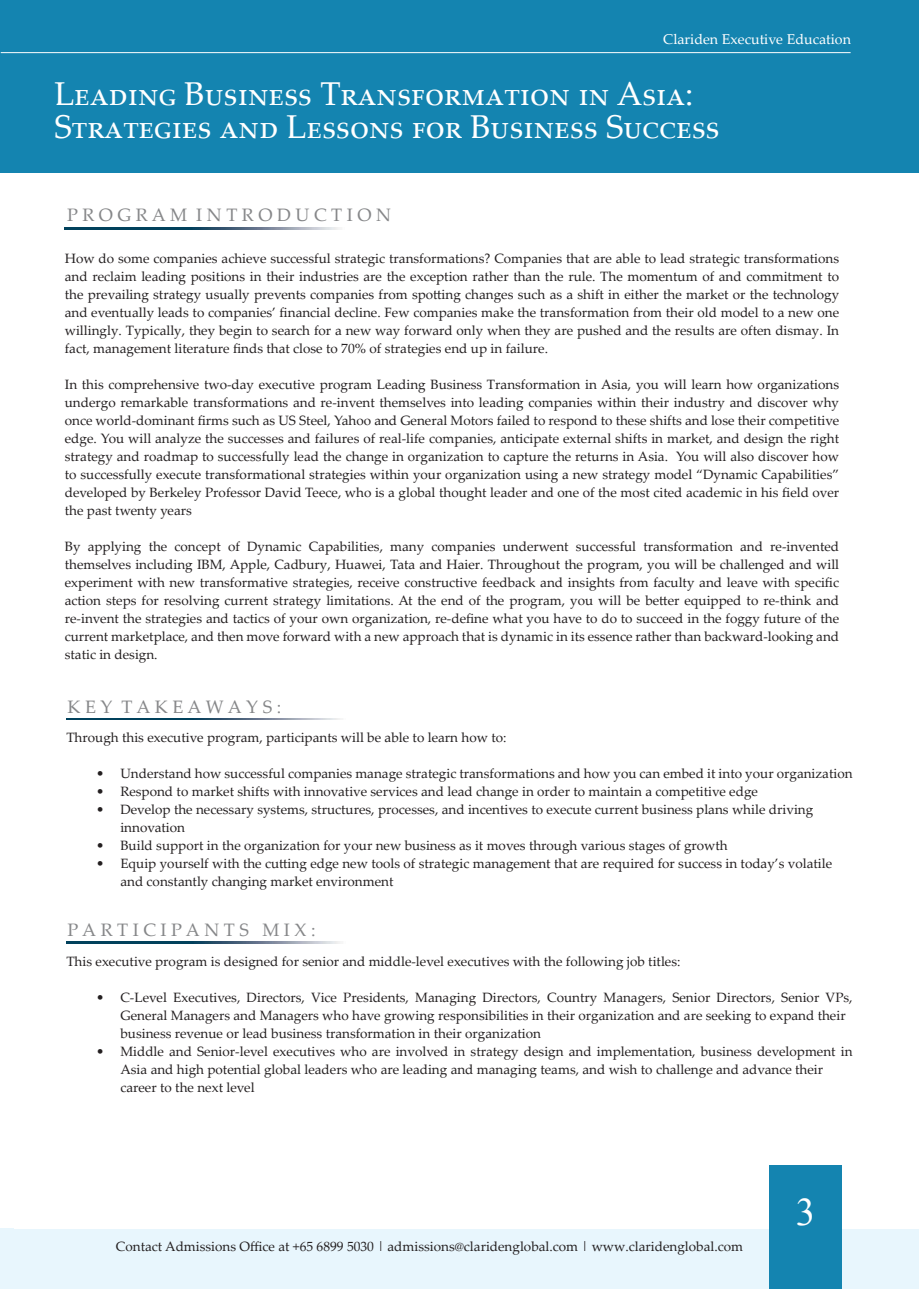
<style>
.page{position:relative;width:919px;height:1289px;background:#fff}
.page>*{position:absolute;margin:0;border:0;box-sizing:border-box;transform-origin:0 0}
.t1{font:39px "Times New Roman";color:#fff}
.t2{font:33px/33px "Palatino Linotype";color:#fff}
.t3{font:18px "Palatino Linotype";color:#868789}
.t4{font:14.25px "Palatino Linotype";color:#fff}
.t5{font:13.5px/18px "Palatino Linotype";color:#231f20}
</style>
<div class="page">
<div style="left:0;top:0;width:918px;height:173px;background:#1484b0"></div>
<div style="left:0;top:1227px;width:13px;height:61px;background:#e8f6fd"></div>
<img style="left:65px;top:227px;width:274px;height:2px">
<div style="left:0;top:1229px;width:918px;height:59px;background:#e8f6fd"></div>
<img style="left:66px;top:718px;width:274px;height:1px">
<img style="left:66px;top:942px;width:274px;height:1px">
<div style="left:769px;top:1165px;width:72px;height:123px;background:#1484b0"></div>
<hr style="left:1px;top:52px;width:849px;height:1px;background:#fff">
<p class="t4" style="left:663px;top:29px;width:189px">Clariden Executive Education</p>
<p class="t2" style="left:54px;top:76px;width:666px">Leading Business Transformation in Asia:<br>Strategies and Lessons for Business Success</p>
<p class="t3" style="left:67px;top:202px;width:325px">P R O G R A M I N T R O D U C T I O N</p>
<p class="t5" style="left:65px;top:249px;width:775px;text-align:justify">How do some companies achieve successful strategic transformations? Companies that are able to lead strategic transformations and reclaim leading positions in their industries are the exception rather than the rule. The momentum of and commitment to the prevailing strategy usually prevents companies from spotting changes such as a shift in either the market or the technology and eventually leads to companies’ financial decline. Few companies make the transformation from their old model to a new one willingly. Typically, they begin to search for a new way forward only when they are pushed and the results are often dismay. In fact, management literature finds that close to 70% of strategies end up in failure.</p>
<p class="t5" style="left:65px;top:375px;width:775px;text-align:justify">In this comprehensive two-day executive program Leading Business Transformation in Asia, you will learn how organizations undergo remarkable transformations and re-invent themselves into leading companies within their industry and discover why once world-dominant firms such as US Steel, Yahoo and General Motors failed to respond to these shifts and lose their competitive edge. You will analyze the successes and failures of real-life companies, anticipate external shifts in market, and design the right strategy and roadmap to successfully lead the change in organization to capture the returns in Asia. You will also discover how to successfully execute transformational strategies within your organization using a new strategy model “Dynamic Capabilities” developed by Berkeley Professor David Teece, who is a global thought leader and one of the most cited academic in his field over the past twenty years</p>
<p class="t5" style="left:65px;top:537px;width:775px;text-align:justify">By applying the concept of Dynamic Capabilities, many companies underwent successful transformation and re-invented themselves including IBM, Apple, Cadbury, Huawei, Tata and Haier. Throughout the program, you will be challenged and will experiment with new transformative strategies, receive constructive feedback and insights from faculty and leave with specific action steps for resolving current strategy limitations. At the end of the program, you will be better equipped to re-think and re-invent the strategies and tactics of your own organization, re-define what you have to do to succeed in the foggy future of the current marketplace, and then move forward with a new approach that is dynamic in its essence rather than backward-looking and static in design.</p>
<p class="t3" style="left:67px;top:693px;width:215px">K E Y T A K E A W A Y S :</p>
<p class="t5" style="left:66px;top:728px;width:441px">Through this executive program, participants will be able to learn how to:</p>
<p class="t5" style="left:96px;top:764px;width:758px">• Understand how successful companies manage strategic transformations and how you can embed it into your organization</p>
<p class="t5" style="left:96px;top:782px;width:663px">• Respond to market shifts with innovative services and lead change in order to maintain a competitive edge</p>
<p class="t5" style="left:120px;top:800px;width:694px;text-indent:-24px">• Develop the necessary systems, structures, processes, and incentives to execute current business plans while driving innovation</p>
<p class="t5" style="left:96px;top:836px;width:633px">• Build support in the organization for your new business as it moves through various stages of growth</p>
<p class="t5" style="left:120px;top:854px;width:713px;text-indent:-24px">• Equip yourself with the cutting edge new tools of strategic management that are required for success in today’s volatile and constantly changing market environment</p>
<p class="t3" style="left:67px;top:917px;width:249px">P A R T I C I P A N T S M I X :</p>
<p class="t5" style="left:66px;top:951px;width:615px">This executive program is designed for senior and middle-level executives with the following job titles:</p>
<p class="t5" style="left:120px;top:987px;width:733px;text-indent:-24px">• C-Level Executives, Directors, Vice Presidents, Managing Directors, Country Managers, Senior Directors, Senior VPs,<br>General Managers and Managers who have growing responsibilities in their organization and are seeking to expand their business revenue or lead business transformation in their organization</p>
<p class="t5" style="left:120px;top:1041px;width:733px;text-indent:-24px">• Middle and Senior-level executives who are involved in strategy design and implementation, business development in<br>Asia and high potential global leaders who are leading and managing teams, and wish to challenge and advance their career to the next level</p>
<p class="t5" style="left:116px;top:1237px;width:628px">Contact Admissions Office at +65 6899 5030 | admissions@claridenglobal.com | www.claridenglobal.com</p>
<p class="t1" style="left:795px;top:1185px;width:21px">3</p>
</div>
